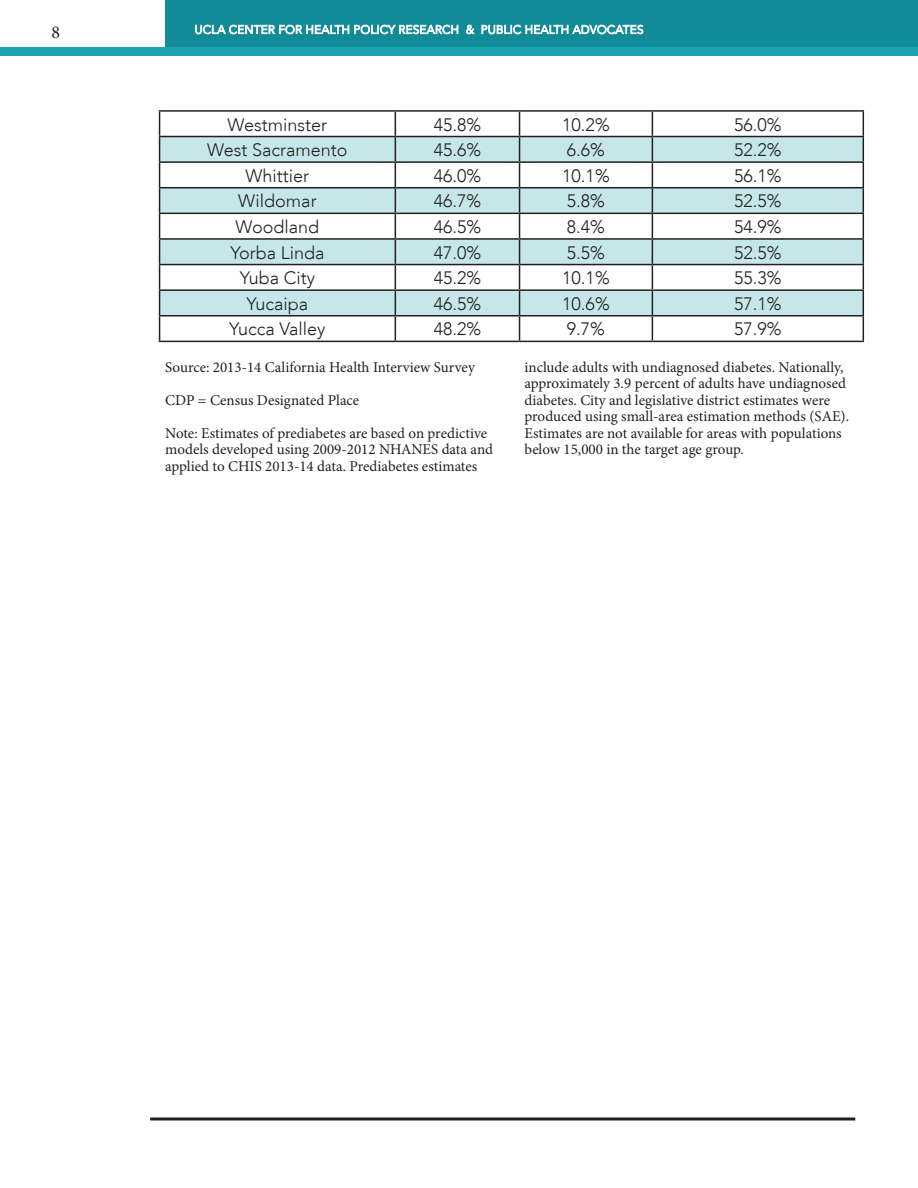
<style>
.page{position:relative;width:918px;height:1188px;background:#fff}
.page>*{position:absolute;margin:0;border:0;box-sizing:border-box;transform-origin:0 0}
.t1{font:300 18px "Avenir LT";color:#231f20}
.t2{font:18px "Minion Pro";color:#231f20}
.t3{font:15px/16.5px "Minion Pro";color:#231f20}
.t4{font:300 11.7px "Avenir LT";letter-spacing:.02em;color:#fff}
</style>
<div class="page">
<div style="left:165px;top:0;width:753px;height:47px;background:#118b98"></div>
<svg style="left:195px;top:24px;width:264px;height:11px"></svg>
<svg style="left:466px;top:24px;width:9px;height:11px"></svg>
<svg style="left:481px;top:24px;width:163px;height:11px"></svg>
<div style="left:0;top:47px;width:918px;height:8px;background:#1ca3ad"></div>
<svg style="left:160px;top:137px;width:703px;height:178px;fill:#c5e7ea"></svg>
<hr style="left:159px;top:110px;width:236px;height:2px;background:#231f20">
<hr style="left:395px;top:110px;width:125px;height:2px;background:#231f20">
<hr style="left:520px;top:110px;width:132px;height:2px;background:#231f20">
<hr style="left:652px;top:110px;width:212px;height:2px;background:#231f20">
<hr style="left:159px;top:136px;width:236px;height:1px;background:#231f20">
<hr style="left:395px;top:136px;width:125px;height:1px;background:#231f20">
<hr style="left:520px;top:136px;width:132px;height:1px;background:#231f20">
<hr style="left:652px;top:136px;width:212px;height:1px;background:#231f20">
<hr style="left:159px;top:161px;width:236px;height:2px;background:#231f20">
<hr style="left:395px;top:161px;width:125px;height:2px;background:#231f20">
<hr style="left:520px;top:161px;width:132px;height:2px;background:#231f20">
<hr style="left:652px;top:161px;width:212px;height:2px;background:#231f20">
<hr style="left:159px;top:187px;width:236px;height:1px;background:#231f20">
<hr style="left:395px;top:187px;width:125px;height:1px;background:#231f20">
<hr style="left:520px;top:187px;width:132px;height:1px;background:#231f20">
<hr style="left:652px;top:187px;width:212px;height:1px;background:#231f20">
<hr style="left:159px;top:213px;width:236px;height:1px;background:#231f20">
<hr style="left:395px;top:213px;width:125px;height:1px;background:#231f20">
<hr style="left:520px;top:213px;width:132px;height:1px;background:#231f20">
<hr style="left:652px;top:213px;width:212px;height:1px;background:#231f20">
<hr style="left:159px;top:238px;width:236px;height:2px;background:#231f20">
<hr style="left:395px;top:238px;width:125px;height:2px;background:#231f20">
<hr style="left:520px;top:238px;width:132px;height:2px;background:#231f20">
<hr style="left:652px;top:238px;width:212px;height:2px;background:#231f20">
<hr style="left:159px;top:264px;width:236px;height:1px;background:#231f20">
<hr style="left:395px;top:264px;width:125px;height:1px;background:#231f20">
<hr style="left:520px;top:264px;width:132px;height:1px;background:#231f20">
<hr style="left:652px;top:264px;width:212px;height:1px;background:#231f20">
<hr style="left:159px;top:289px;width:236px;height:2px;background:#231f20">
<hr style="left:395px;top:289px;width:125px;height:2px;background:#231f20">
<hr style="left:520px;top:289px;width:132px;height:2px;background:#231f20">
<hr style="left:652px;top:289px;width:212px;height:2px;background:#231f20">
<hr style="left:159px;top:315px;width:236px;height:2px;background:#231f20">
<svg style="left:159px;top:112px;width:1px;height:229px"></svg>
<hr style="left:395px;top:315px;width:125px;height:2px;background:#231f20">
<svg style="left:395px;top:112px;width:1px;height:229px"></svg>
<hr style="left:520px;top:315px;width:132px;height:2px;background:#231f20">
<svg style="left:519px;top:112px;width:1px;height:229px"></svg>
<hr style="left:652px;top:315px;width:212px;height:2px;background:#231f20">
<svg style="left:652px;top:112px;width:1px;height:229px"></svg>
<svg style="left:863px;top:112px;width:1px;height:229px"></svg>
<hr style="left:159px;top:341px;width:236px;height:1px;background:#231f20">
<hr style="left:395px;top:341px;width:125px;height:1px;background:#231f20">
<hr style="left:520px;top:341px;width:132px;height:1px;background:#231f20">
<hr style="left:652px;top:341px;width:212px;height:1px;background:#231f20">
<hr style="left:150px;top:1118px;width:705px;height:2px;background:#231f20">
<p class="t2" style="left:51px;top:21px;width:10px">8</p>
<p class="t4" style="left:195px;top:23px;width:450px">UCLA CENTER FOR HEALTH POLICY RESEARCH &amp; PUBLIC HEALTH ADVOCATES</p>
<p class="t1" style="left:228px;top:114px;width:101px">Westminster</p>
<p class="t1" style="left:434px;top:114px;width:49px">45.8%</p>
<p class="t1" style="left:562px;top:114px;width:49px">10.2%</p>
<p class="t1" style="left:734px;top:114px;width:49px">56.0%</p>
<p class="t1" style="left:207px;top:139px;width:142px">West Sacramento</p>
<p class="t1" style="left:434px;top:139px;width:49px">45.6%</p>
<p class="t1" style="left:567px;top:139px;width:40px">6.6%</p>
<p class="t1" style="left:734px;top:139px;width:49px">52.2%</p>
<p class="t1" style="left:246px;top:165px;width:65px">Whittier</p>
<p class="t1" style="left:434px;top:165px;width:49px">46.0%</p>
<p class="t1" style="left:562px;top:165px;width:49px">10.1%</p>
<p class="t1" style="left:734px;top:165px;width:49px">56.1%</p>
<p class="t1" style="left:238px;top:191px;width:80px">Wildomar</p>
<p class="t1" style="left:434px;top:191px;width:49px">46.7%</p>
<p class="t1" style="left:567px;top:191px;width:40px">5.8%</p>
<p class="t1" style="left:734px;top:191px;width:49px">52.5%</p>
<p class="t1" style="left:236px;top:216px;width:85px">Woodland</p>
<p class="t1" style="left:434px;top:216px;width:49px">46.5%</p>
<p class="t1" style="left:567px;top:216px;width:40px">8.4%</p>
<p class="t1" style="left:734px;top:216px;width:49px">54.9%</p>
<p class="t1" style="left:230px;top:242px;width:96px">Yorba Linda</p>
<p class="t1" style="left:434px;top:242px;width:49px">47.0%</p>
<p class="t1" style="left:567px;top:242px;width:40px">5.5%</p>
<p class="t1" style="left:734px;top:242px;width:49px">52.5%</p>
<p class="t1" style="left:240px;top:267px;width:77px">Yuba City</p>
<p class="t1" style="left:434px;top:267px;width:49px">45.2%</p>
<p class="t1" style="left:562px;top:267px;width:49px">10.1%</p>
<p class="t1" style="left:734px;top:267px;width:49px">55.3%</p>
<p class="t1" style="left:247px;top:293px;width:63px">Yucaipa</p>
<p class="t1" style="left:434px;top:293px;width:49px">46.5%</p>
<p class="t1" style="left:562px;top:293px;width:49px">10.6%</p>
<p class="t1" style="left:734px;top:293px;width:49px">57.1%</p>
<p class="t1" style="left:229px;top:319px;width:98px">Yucca Valley</p>
<p class="t1" style="left:434px;top:319px;width:49px">48.2%</p>
<p class="t1" style="left:567px;top:319px;width:40px">9.7%</p>
<p class="t1" style="left:734px;top:319px;width:49px">57.9%</p>
<p class="t3" style="left:165px;top:359px;width:311px">Source: 2013-14 California Health Interview Survey</p>
<p class="t3" style="left:165px;top:392px;width:196px">CDP = Census Designated Place</p>
<p class="t3" style="left:165px;top:425px;width:329px">Note: Estimates of prediabetes are based on predictive models developed using 2009-2012 NHANES data and applied to CHIS 2013-14 data. Prediabetes estimates</p>
<p class="t3" style="left:525px;top:359px;width:326px">include adults with undiagnosed diabetes. Nationally, approximately 3.9 percent of adults have undiagnosed diabetes. City and legislative district estimates were produced using small-area estimation methods (SAE).<br>Estimates are not available for areas with populations below 15,000 in the target age group.</p>
</div>
